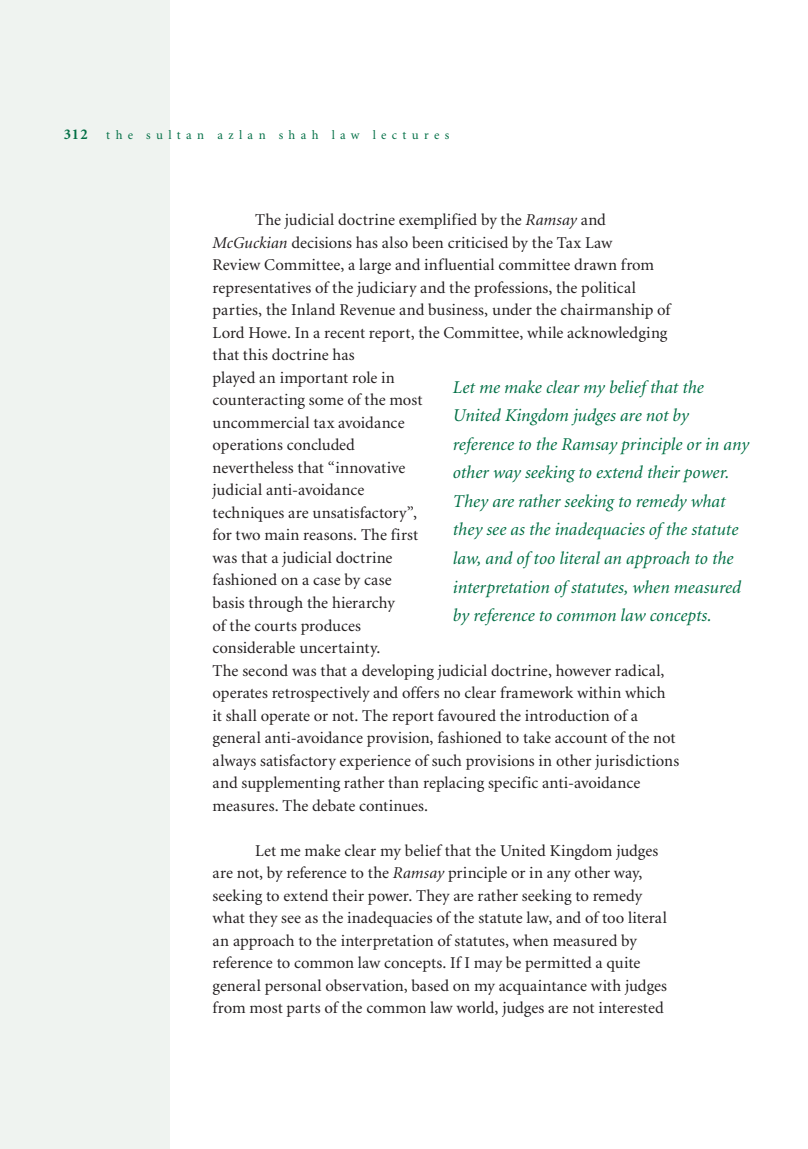
<style>
.page{position:relative;width:808px;height:1149px;background:#fff}
.page>*{position:absolute;margin:0;border:0;box-sizing:border-box;transform-origin:0 0}
.Main_Body_Text{font:italic 18px/28.5px "Minion";color:#016f45}
.Main_Body_Text-2{font:16.5px/22.5px "Minion";letter-spacing:.005em;color:#231f20}
.t1{font:12.75px "Minion";letter-spacing:.42em;color:#016f45}
.s1{font-weight:700;font-size:15px}
.s2{font-style:italic}
</style>
<div class="page">
<div style="left:0;top:0;width:170px;height:1148px;background:#eff3f0"></div>
<p class="t1" style="left:64px;top:128px;width:387px"><span class="s1">312</span> the sultan azlan shah law lectures</p>
<p class="Main_Body_Text-2" style="left:213px;top:209px;width:468px;text-indent:43px">The judicial doctrine exemplified by the <span class="s2">Ramsay</span> and <span class="s2">McGuckian</span> decisions has also been criticised by the Tax Law<br>Review Committee, a large and influential committee drawn from representatives of the judiciary and the professions, the political parties, the Inland Revenue and business, under the chairmanship of Lord Howe. In a recent report, the Committee, while acknowledging that this doctrine has<br>played an important role in<br>counteracting some of the most<br>uncommercial tax avoidance<br>operations concluded<br>nevertheless that “innovative<br>judicial anti-avoidance<br>techniques are unsatisfactory”,<br>for two main reasons. The first<br>was that a judicial doctrine<br>fashioned on a case by case<br>basis through the hierarchy<br>of the courts produces<br>considerable uncertainty.<br>The second was that a developing judicial doctrine, however radical, operates retrospectively and offers no clear framework within which<br>it shall operate or not. The report favoured the introduction of a general anti-avoidance provision, fashioned to take account of the not always satisfactory experience of such provisions in other jurisdictions and supplementing rather than replacing specific anti-avoidance measures. The debate continues.</p>
<p class="Main_Body_Text-2" style="left:213px;top:839px;width:456px;text-indent:43px">Let me make clear my belief that the United Kingdom judges are not, by reference to the <span class="s2">Ramsay</span> principle or in any other way, seeking to extend their power. They are rather seeking to remedy what they see as the inadequacies of the statute law, and of too literal an approach to the interpretation of statutes, when measured by reference to common law concepts. If I may be permitted a quite general personal observation, based on my acquaintance with judges from most parts of the common law world, judges are not interested</p>
<p class="Main_Body_Text" style="left:453px;top:373px;width:298px">Let me make clear my belief that the United Kingdom judges are not by reference to the Ramsay principle or in any other way seeking to extend their power.<br>They are rather seeking to remedy what they see as the inadequacies of the statute law, and of too literal an approach to the interpretation of statutes, when measured by reference to common law concepts.</p>
</div>
